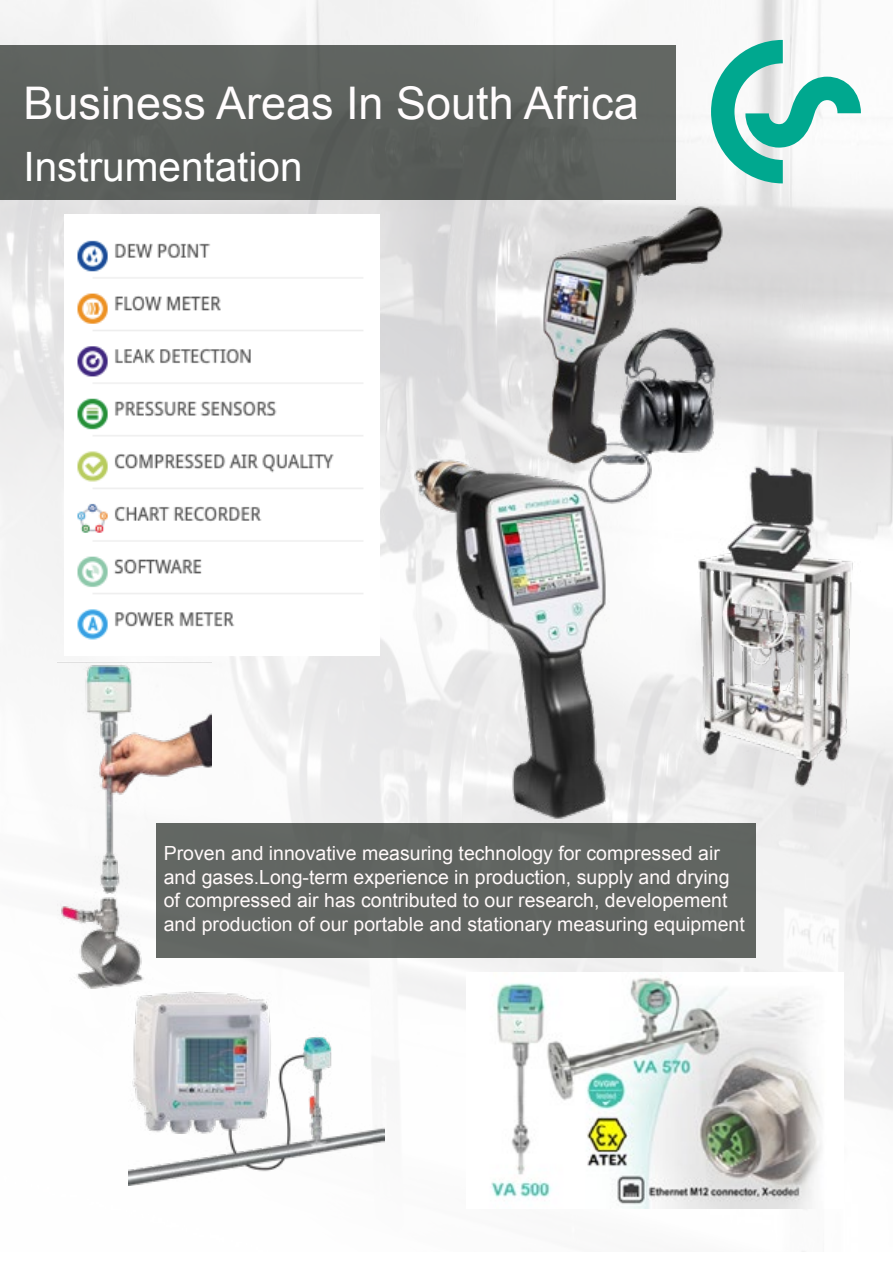
<style>
.page{position:relative;width:893px;height:1263px;background:#fff}
.page>*{position:absolute;margin:0;border:0;box-sizing:border-box;transform-origin:0 0}
.t1{font:45px "Arial";color:#fffcfd}
.t2{font:40.5px "Arial";color:#fff}
.t3{font:19.5px/23.4px "Arial";color:#fff9f9}
</style>
<div class="page">
<img style="left:0;top:0;width:893px;height:1210px">
<div style="left:0;top:45px;width:675px;height:154px;background:#5d615d"></div>
<svg style="left:711px;top:40px;width:150px;height:143px"></svg>
<img style="left:64px;top:214px;width:315px;height:441px">
<img style="left:684px;top:454px;width:177px;height:345px">
<img style="left:457px;top:199px;width:387px;height:305px">
<img style="left:405px;top:454px;width:217px;height:369px">
<img style="left:57px;top:661px;width:155px;height:328px">
<img style="left:466px;top:973px;width:378px;height:235px">
<div style="left:157px;top:823px;width:599px;height:135px;background:#616562"></div>
<img style="left:129px;top:992px;width:256px;height:194px">
<h1 class="t1" style="left:23px;top:74px;width:617px">Business Areas In South Africa</h1>
<h2 class="t2" style="left:23px;top:140px;width:281px">Instrumentation</h2>
<p class="t3" style="left:164px;top:842px;width:582px">Proven and innovative measuring technology for compressed air and gases.Long-term experience in production, supply and drying of compressed air has contributed to our research, developement and production of our portable and stationary measuring equipment</p>
</div>
